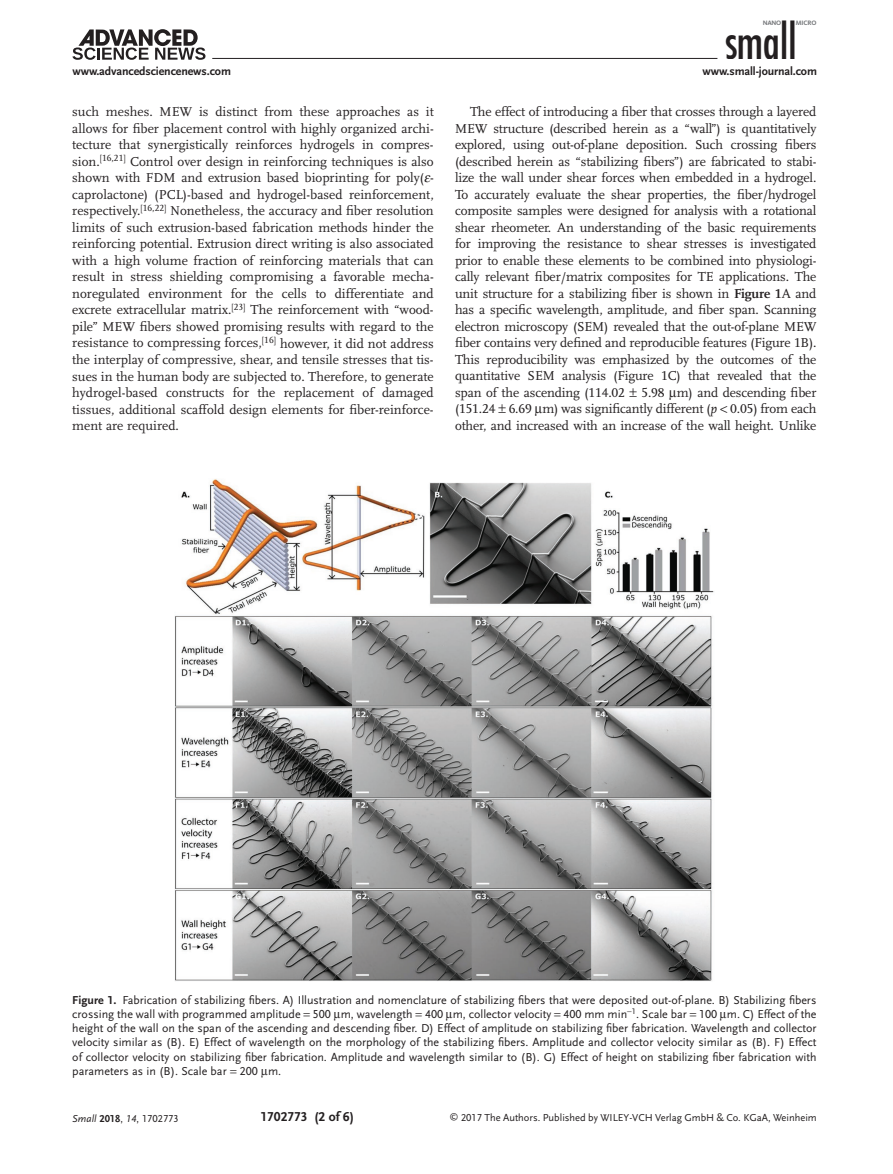
<style>
.page{position:relative;width:893px;height:1174px;background:#fff}
.page>*{position:absolute;margin:0;border:0;box-sizing:border-box;transform-origin:0 0}
.t1{font:500 condensed 46.35px "Futura";letter-spacing:-.015em;color:#231f20;scale:.95 1}
.t2{font:13.5px/16.5px "Scala LF";letter-spacing:-.01em;color:#231f20;text-align:justify}
.t3{font:700 13.5px "Scala Sans LF";color:#231f20}
.t4{font:12px/14.2px "Scala Sans LF";color:#231f20;text-align:justify}
.t5{font:700 12px "Scala Sans LF";letter-spacing:-.01em;color:#231f20}
.t6{font:10.5px "Scala Sans LF";color:#231f20}
.t7{font:700 6.6px "Kievit OT";letter-spacing:-.035em;color:#76787b}
.s1{font-weight:700}
.s2{font-style:italic}
.s3{font-size:9px}
</style>
<div class="page">
<svg style="left:72px;top:29px;width:133px;height:31px"></svg>
<hr style="left:212px;top:58px;width:505px;height:1px;background:#231f20">
<img style="left:175px;top:479px;width:539px;height:502px">
<h1 class="t1" style="left:724px;top:12px;width:78px">small</h1>
<p class="t7" style="left:763px;top:18px;width:20px">NANO</p>
<p class="t7" style="left:796px;top:18px;width:22px">MICRO</p>
<p class="t5" style="left:72px;top:65px;width:160px">www.advancedsciencenews.com</p>
<p class="t5" style="left:703px;top:65px;width:116px">www.small-journal.com</p>
<p class="t2" style="left:72px;top:104px;width:363px">such meshes. MEW is distinct from these approaches as it allows for fiber placement control with highly organized archi&shy;tecture that synergistically reinforces hydrogels in compres&shy;sion.<sup>[16,21]</sup> Control over design in reinforcing techniques is also shown with FDM and extrusion based bioprinting for poly( - caprolactone) (PCL)-based and hydrogel-based reinforcement, respectively.<sup>[16,22]</sup> Nonetheless, the accuracy and fiber resolution limits of such extrusion-based fabrication methods hinder the reinforcing potential. Extrusion direct writing is also associated with a high volume fraction of reinforcing materials that can result in stress shielding compromising a favorable mecha&shy;noregulated environment for the cells to differentiate and excrete extracellular matrix.<sup>[23]</sup> The reinforcement with “wood&shy;pile” MEW fibers showed promising results with regard to the resistance to compressing forces,<sup>[16]</sup> however, it did not address the interplay of compressive, shear, and tensile stresses that tis&shy;sues in the human body are subjected to. Therefore, to generate hydrogel-based constructs for the replacement of damaged tissues, additional scaffold design elements for fiber-reinforce&shy;ment are required.</p>
<p class="t2" style="left:455px;top:104px;width:363px;text-indent:15px">The effect of introducing a fiber that crosses through a layered MEW structure (described herein as a “wall”) is quantitatively explored, using out-of-plane deposition. Such crossing fibers (described herein as “stabilizing fibers”) are fabricated to stabi&shy;lize the wall under shear forces when embedded in a hydrogel.<br>To accurately evaluate the shear properties, the fiber/hydrogel composite samples were designed for analysis with a rotational shear rheometer. An understanding of the basic requirements for improving the resistance to shear stresses is investigated prior to enable these elements to be combined into physiologi&shy;cally relevant fiber/matrix composites for TE applications. The unit structure for a stabilizing fiber is shown in <span class="s1">Figure 1</span>A and has a specific wavelength, amplitude, and fiber span. Scanning electron microscopy (SEM) revealed that the out-of-plane MEW fiber contains very defined and reproducible features (Figure 1B).<br>This reproducibility was emphasized by the outcomes of the quantitative SEM analysis (Figure 1C) that revealed that the span of the ascending (114.02 5.98 m) and descending fiber (151.24 6.69 m) was significantly different (<span class="s2">p</span> 0.05) from each other, and increased with an increase of the wall height. Unlike</p>
<p class="t4" style="left:72px;top:992px;width:746px"><span class="s1">Figure 1.</span> Fabrication of stabilizing fibers. A) Illustration and nomenclature of stabilizing fibers that were deposited out-of-plane. B) Stabilizing fibers crossing the wall with programmed amplitude 500 m, wavelength 400 m, collector velocity 400 mm min−<sup>1</sup>. Scale bar 100 m. C) Effect of the height of the wall on the span of the ascending and descending fiber. D) Effect of amplitude on stabilizing fiber fabrication. Wavelength and collector velocity similar as (B). E) Effect of wavelength on the morphology of the stabilizing fibers. Amplitude and collector velocity similar as (B). F) Effect of collector velocity on stabilizing fiber fabrication. Amplitude and wavelength similar to (B). G) Effect of height on stabilizing fiber fabrication with parameters as in (B). Scale bar 200 m.</p>
<p class="t6" style="left:72px;top:1112px;width:108px"><span class="s2">Small</span> <span class="s1">2018</span>, <span class="s2">14</span>, 1702773</p>
<p class="t3" style="left:260px;top:1109px;width:95px">1702773 (2 of 6)</p>
<p class="t6" style="left:449px;top:1111px;width:369px"><span class="s3">©</span> 2017 The Authors. Published by WILEY-VCH Verlag GmbH &amp; Co. KGaA, Weinheim</p>
</div>
